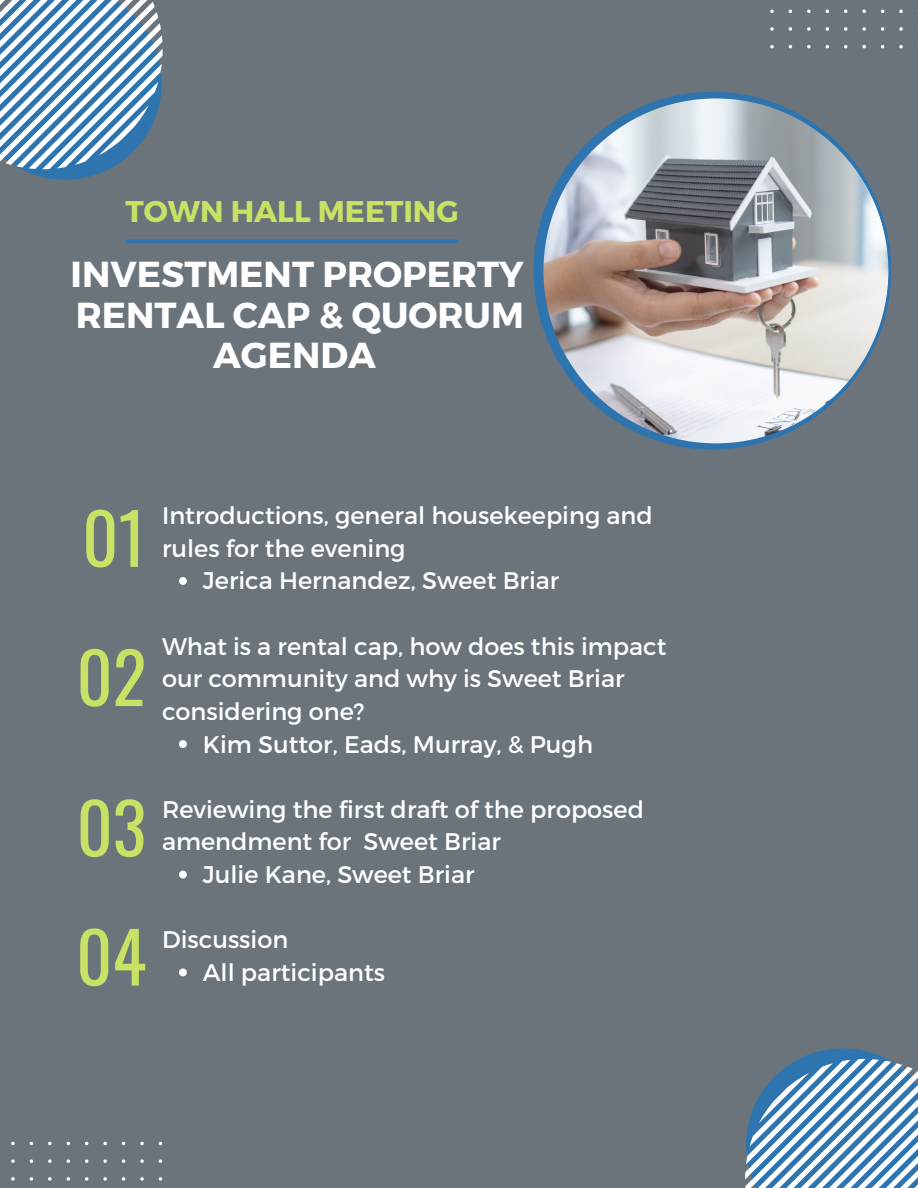
<style>
.page{position:relative;width:918px;height:1188px;background:#6b747a}
.page>*{position:absolute;margin:0;border:0;box-sizing:border-box;transform-origin:0 0}
.t1{font:70.05px/139.2px "Oswald";color:#c9e265}
.t2{font:700 36.15px/40.5px "Montserrat";color:#fff;text-align:center}
.t3{font:700 29.85px "Montserrat";color:#c9e265}
.t4{font:24px/32.7px "Montserrat";color:#fff}
</style>
<div class="page">
<svg style="left:0;top:0;width:163px;height:180px;background:#8badc9"></svg>
<svg style="left:745px;top:1048px;width:173px;height:140px;background:#88aac7"></svg>
<div style="left:534px;top:92px;width:357px;height:358px;background:#2e74af;border-radius:50%"></div>
<hr style="left:126px;top:240px;width:333px;height:3px;background:#2e74af">
<img style="left:543px;top:98px;width:345px;height:345px;border-radius:50%">
<svg style="left:11px;top:1142px;width:151px;height:39px"></svg>
<svg style="left:770px;top:9px;width:148px;height:39px"></svg>
<svg style="left:179px;top:577px;width:8px;height:8px"></svg>
<svg style="left:179px;top:740px;width:8px;height:8px"></svg>
<svg style="left:179px;top:871px;width:8px;height:8px"></svg>
<svg style="left:179px;top:969px;width:8px;height:7px"></svg>
<p class="t3" style="left:126px;top:192px;width:335px">TOWN HALL MEETING</p>
<h2 class="t2" style="left:71px;top:252px;width:455px">INVESTMENT PROPERTY<br>RENTAL CAP &amp; QUORUM<br>AGENDA</h2>
<h1 class="t1" style="left:77px;top:466px;width:71px">01<br>02</h1>
<h1 class="t1" style="left:76px;top:760px;width:72px;line-height:129.1px">03<br>04</h1>
<p class="t4" style="left:162px;top:498px;width:492px">Introductions, general housekeeping and rules for the evening</p>
<p class="t4" style="left:203px;top:563px;width:358px">Jerica Hernandez, Sweet Briar</p>
<p class="t4" style="left:162px;top:629px;width:506px">What is a rental cap, how does this impact our community and why is Sweet Briar considering one?</p>
<p class="t4" style="left:203px;top:726px;width:392px">Kim Suttor, Eads, Murray, &amp; Pugh</p>
<p class="t4" style="left:162px;top:792px;width:483px">Reviewing the first draft of the proposed amendment for Sweet Briar</p>
<p class="t4" style="left:203px;top:857px;width:273px">Julie Kane, Sweet Briar</p>
<p class="t4" style="left:162px;top:922px;width:128px">Discussion</p>
<p class="t4" style="left:203px;top:955px;width:184px">All participants</p>
</div>
